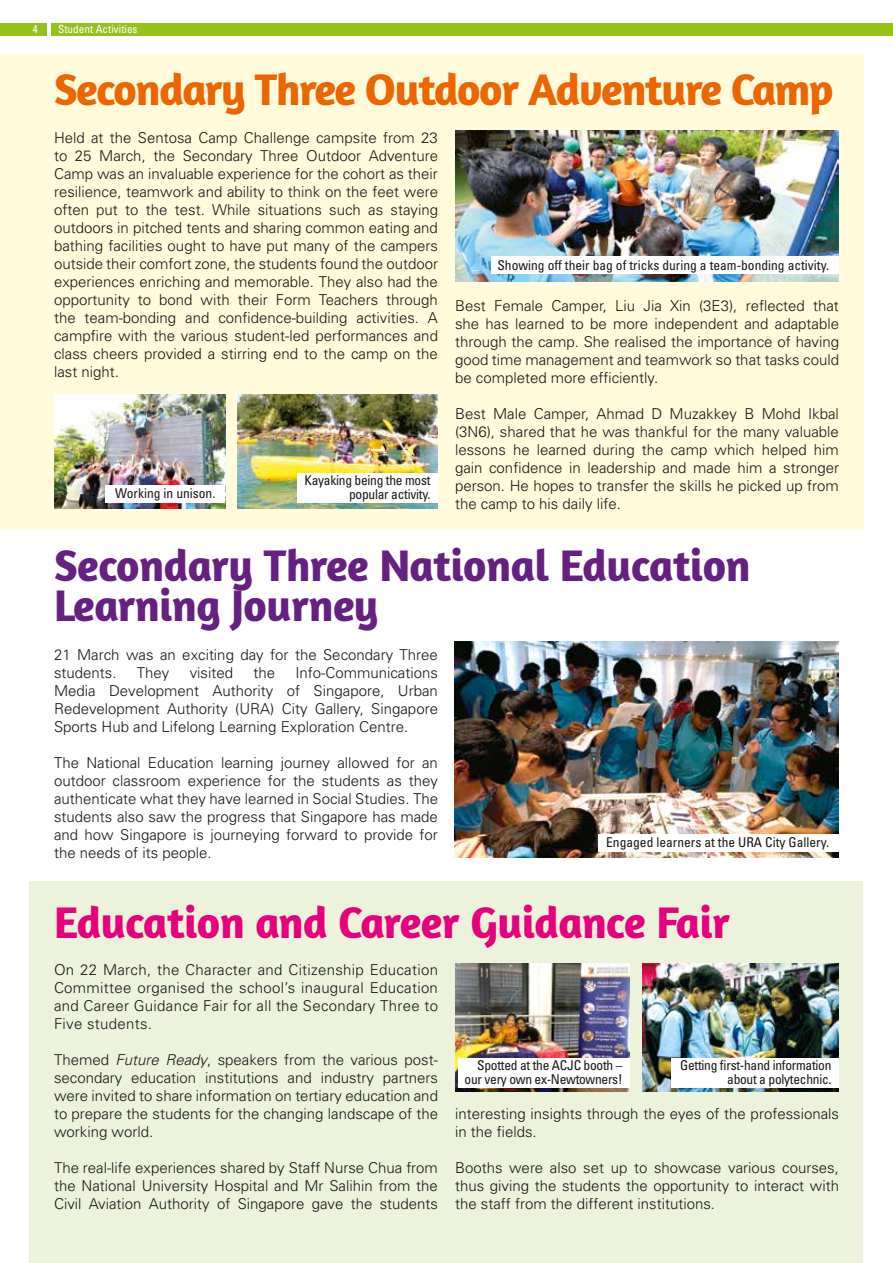
<style>
.page{position:relative;width:893px;height:1263px;background:#fff}
.page>*{position:absolute;margin:0;border:0;box-sizing:border-box;transform-origin:0 0}
.t1{font:700 45px/40.5px "Amaranth";letter-spacing:-.01em;color:#652082}
.t2{font:700 45px "Amaranth";letter-spacing:-.03em;color:#ec6500}
.t3{font:700 45px "Amaranth";letter-spacing:-.01em;color:#e5007c}
.t4{font:300 15px/18px "Univers";color:#181716;text-align:justify}
.t5{font:condensed 13.5px/13.5px "Univers";letter-spacing:-.02em;color:#181716;text-align:right}
.t6{font:condensed 13.5px "Univers";color:#181716}
.t7{font:condensed 11.25px "Univers";color:#fff}
.s1{font-style:italic}
</style>
<div class="page">
<hr style="left:892px;top:416px;width:1px;height:418px;background:#dcd1e9">
<div style="left:30px;top:881px;width:833px;height:382px;background:#ecf3da"></div>
<div style="left:0;top:54px;width:863px;height:475px;background:#fffbdb"></div>
<img style="left:455px;top:642px;width:384px;height:216px">
<img style="left:455px;top:963px;width:175px;height:129px">
<img style="left:643px;top:963px;width:196px;height:129px">
<img style="left:455px;top:131px;width:384px;height:150px">
<img style="left:54px;top:395px;width:171px;height:114px">
<img style="left:238px;top:395px;width:200px;height:114px">
<div style="left:0;top:23px;width:47px;height:13px;background:#94c11a"></div>
<div style="left:51px;top:23px;width:842px;height:13px;background:#94c11a"></div>
<div style="left:459px;top:1058px;width:171px;height:29px;background:#fff"></div>
<div style="left:672px;top:1058px;width:167px;height:29px;background:#fff"></div>
<div style="left:298px;top:473px;width:140px;height:29px;background:#fff"></div>
<div style="left:105px;top:486px;width:120px;height:17px;background:#fff"></div>
<div style="left:492px;top:257px;width:347px;height:17px;background:#fff"></div>
<div style="left:598px;top:834px;width:241px;height:17px;background:#fff"></div>
<p class="t7" style="left:33px;top:22px;width:6px">4</p>
<p class="t7" style="left:58px;top:22px;width:81px">Student Activities</p>
<h1 class="t2" style="left:54px;top:61px;width:781px">Secondary Three Outdoor Adventure Camp</h1>
<p class="t4" style="left:54px;top:128px;width:385px">Held at the Sentosa Camp Challenge campsite from 23 to 25 March, the Secondary Three Outdoor Adventure Camp was an invaluable experience for the cohort as their resilience, teamwork and ability to think on the feet were often put to the test. While situations such as staying outdoors in pitched tents and sharing common eating and bathing facilities ought to have put many of the campers outside their comfort zone, the students found the outdoor experiences enriching and memorable. They also had the opportunity to bond with their Form Teachers through the team-bonding and confidence-building activities. A campfire with the various student-led performances and class cheers provided a stirring end to the camp on the last night.</p>
<p class="t5" style="left:304px;top:474px;width:128px">Kayaking being the most</p>
<p class="t6" style="left:115px;top:485px;width:102px">Working in unison.</p>
<p class="t5" style="left:349px;top:487px;width:83px">popular activity.</p>
<p class="t6" style="left:497px;top:256px;width:333px">Showing off their bag of tricks during a team-bonding activity.</p>
<p class="t4" style="left:455px;top:297px;width:385px">Best Female Camper, Liu Jia Xin (3E3), reflected that she has learned to be more independent and adaptable through the camp. She realised the importance of having good time management and teamwork so that tasks could be completed more efficiently.</p>
<p class="t4" style="left:455px;top:405px;width:385px">Best Male Camper, Ahmad D Muzakkey B Mohd Ikbal (3N6), shared that he was thankful for the many valuable lessons he learned during the camp which helped him gain confidence in leadership and made him a stronger person. He hopes to transfer the skills he picked up from the camp to his daily life.</p>
<h1 class="t1" style="left:54px;top:544px;width:698px">Secondary Three National Education<br>Learning Journey</h1>
<p class="t4" style="left:54px;top:645px;width:385px">21 March was an exciting day for the Secondary Three students.</p>
<p class="t4" style="left:54px;top:663px;width:385px;text-indent:241px">Info-Communications Media Development Authority of Singapore, Urban Redevelopment Authority (URA) City Gallery, Singapore Sports Hub and Lifelong Learning Exploration Centre.</p>
<p class="t4" style="left:54px;top:753px;width:385px">The National Education learning journey allowed for an outdoor classroom experience for the students as they authenticate what they have learned in Social Studies. The students also saw the progress that Singapore has made and how Singapore is journeying forward to provide for the needs of its people.</p>
<p class="t4" style="left:137px;top:663px;width:34px">They</p>
<p class="t4" style="left:190px;top:663px;width:45px">visited</p>
<p class="t4" style="left:253px;top:663px;width:23px">the</p>
<p class="t6" style="left:606px;top:833px;width:224px">Engaged learners at the URA City Gallery.</p>
<h1 class="t3" style="left:54px;top:894px;width:678px">Education and Career Guidance Fair</h1>
<p class="t4" style="left:54px;top:961px;width:385px">On 22 March, the Character and Citizenship Education Committee organised the school’s inaugural Education and Career Guidance Fair for all the Secondary Three to Five students.</p>
<p class="t4" style="left:54px;top:1051px;width:385px">Themed <span class="s1">Future Ready</span>, speakers from the various post&shy;secondary education institutions and industry partners were invited to share information on tertiary education and to prepare the students for the changing landscape of the working world.</p>
<p class="t4" style="left:54px;top:1159px;width:385px">The real-life experiences shared by Staff Nurse Chua from the National University Hospital and Mr Salihin from the Civil Aviation Authority of Singapore gave the students</p>
<p class="t5" style="left:465px;top:1059px;width:159px">Spotted at the ACJC booth – our very own ex-Newtowners!</p>
<p class="t5" style="left:680px;top:1059px;width:153px">Getting first-hand information about a polytechnic.</p>
<p class="t4" style="left:455px;top:1105px;width:385px">interesting insights through the eyes of the professionals in the fields.</p>
<p class="t4" style="left:455px;top:1159px;width:385px">Booths were also set up to showcase various courses, thus giving the students the opportunity to interact with the staff from the different institutions.</p>
</div>
